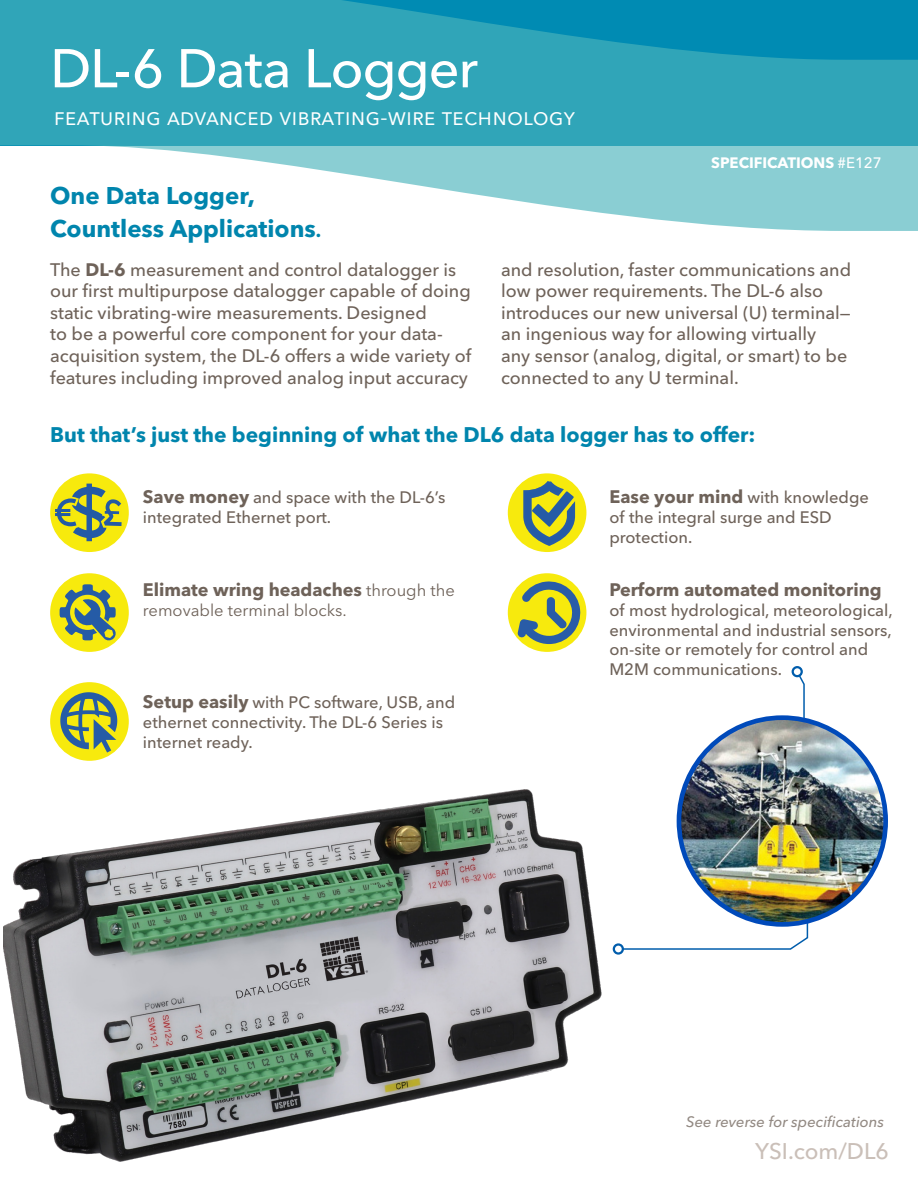
<style>
.page{position:relative;width:918px;height:1188px;background:#fff}
.page>*{position:absolute;margin:0;border:0;box-sizing:border-box;transform-origin:0 0}
.t1{font:500 54px "Avenir Next LT Pro";letter-spacing:-.02em;color:#fff}
.subtitle{font:24px "Avenir Next LT Pro";color:#fff}
.t2{font:700 24px "Avenir Next LT Pro";color:#0085ad}
.background_copy{font:500 22.5px "Avenir Next LT Pro";color:#cabfb8}
.t3{font:700 21px "Avenir Next LT Pro";color:#0085ad}
.t4{font:500 18px/21.6px "Avenir Next LT Pro";color:#6e6259}
.t5{font:700 18px "Avenir Next LT Pro";color:#6e6259}
.t6{font:500 16.5px/19.8px "Avenir Next LT Pro";color:#6e6259}
.t7{font:16.5px "Avenir Next LT Pro";color:#6e6259}
.t8{font:italic 500 15px "Avenir Next LT Pro";color:#6e6259}
.t9{font:700 15px "Avenir Next LT Pro";letter-spacing:-.005em;color:#fff}
.s1{font-size:18px}
.s2{font-weight:500}
.s3{font-weight:700}
.s4{font-weight:700;font-size:18px}
.s5{font-weight:400;font-size:16.5px}
</style>
<div class="page">
<svg style="left:0;top:0;width:918px;height:231px;fill:#30a5b8"></svg>
<div style="left:50px;top:473px;width:79px;height:79px;background:#f7ea0d;border-radius:50%"></div>
<svg style="left:51px;top:484px;width:77px;height:57px"></svg>
<div style="left:50px;top:573px;width:79px;height:79px;background:#f7ea0d;border-radius:50%"></div>
<svg style="left:60px;top:584px;width:56px;height:57px"></svg>
<div style="left:50px;top:682px;width:79px;height:79px;background:#f7ea0d;border-radius:50%"></div>
<svg style="left:60px;top:692px;width:57px;height:61px"></svg>
<div style="left:508px;top:573px;width:78px;height:79px;background:#f7ea0d;border-radius:50%"></div>
<svg style="left:516px;top:581px;width:66px;height:65px"></svg>
<img style="left:3px;top:789px;width:614px;height:373px">
<svg style="left:797px;top:674px;width:9px;height:44px"></svg>
<div style="left:792px;top:666px;width:11px;height:11px;border:2px solid #015dac;border-radius:50%"></div>
<svg style="left:623px;top:884px;width:186px;height:66px"></svg>
<div style="left:613px;top:943px;width:11px;height:12px;border:2px solid #015dac;border-radius:50%"></div>
<img style="left:679px;top:718px;width:207px;height:206px;border-radius:103px">
<div style="left:677px;top:715px;width:211px;height:212px;border:5px solid #004aba;border-radius:50%"></div>
<div style="left:508px;top:473px;width:78px;height:79px;background:#f7ea0d;border-radius:50%"></div>
<svg style="left:522px;top:480px;width:54px;height:68px"></svg>
<p class="t1" style="left:50px;top:36px;width:429px">DL-6 Data Logger</p>
<p class="subtitle" style="left:54px;top:102px;width:523px">Featuring advanced vibrating-wire technology</p>
<p class="t2" style="left:50px;top:181px;width:206px">One Data Logger,</p>
<p class="t2" style="left:50px;top:214px;width:273px">Countless Applications<span class="s1">.</span></p>
<p class="t9" style="left:711px;top:154px;width:172px">SPECIFICATIONS <span class="s2">#E127</span></p>
<p class="t4" style="left:501px;top:259px;width:352px">and resolution, faster communications and low power requirements. The DL-6 also introduces our new universal (U) terminal— an ingenious way for allowing virtually<br>any sensor (analog, digital, or smart) to be connected to any U terminal.</p>
<p class="t4" style="left:50px;top:259px;width:423px">The <span class="s3">DL-6</span> measurement and control datalogger is our first multipurpose datalogger capable of doing static vibrating-wire measurements. Designed<br>to be a powerful core component for your data&shy;acquisition system, the DL-6 offers a wide variety of features including improved analog input accuracy</p>
<p class="t3" style="left:50px;top:422px;width:707px">But that’s just the beginning of what the DL6 data logger has to offer:</p>
<p class="t6" style="left:143px;top:487px;width:304px"><span class="s4">Save money</span> and space with the DL-6’s integrated Ethernet port.</p>
<p class="t5" style="left:143px;top:579px;width:313px">Elimate wring headaches <span class="s5">through the</span></p>
<p class="t7" style="left:143px;top:600px;width:205px">removable terminal blocks.</p>
<p class="t6" style="left:143px;top:692px;width:314px"><span class="s4">Setup easily</span> with PC software, USB, and ethernet connectivity. The DL-6 Series is internet ready.</p>
<p class="t6" style="left:609px;top:487px;width:261px"><span class="s4">Ease your mind</span> with knowledge of the integral surge and ESD protection.</p>
<p class="t5" style="left:609px;top:579px;width:274px">Perform automated monitoring</p>
<p class="t6" style="left:609px;top:600px;width:285px">of most hydrological, meteorological, environmental and industrial sensors, on-site or remotely for control and M2M communications.</p>
<p class="t8" style="left:686px;top:1112px;width:200px">See reverse for specifications</p>
<p class="background_copy" style="left:755px;top:1137px;width:135px">YSI.com/DL6</p>
</div>
